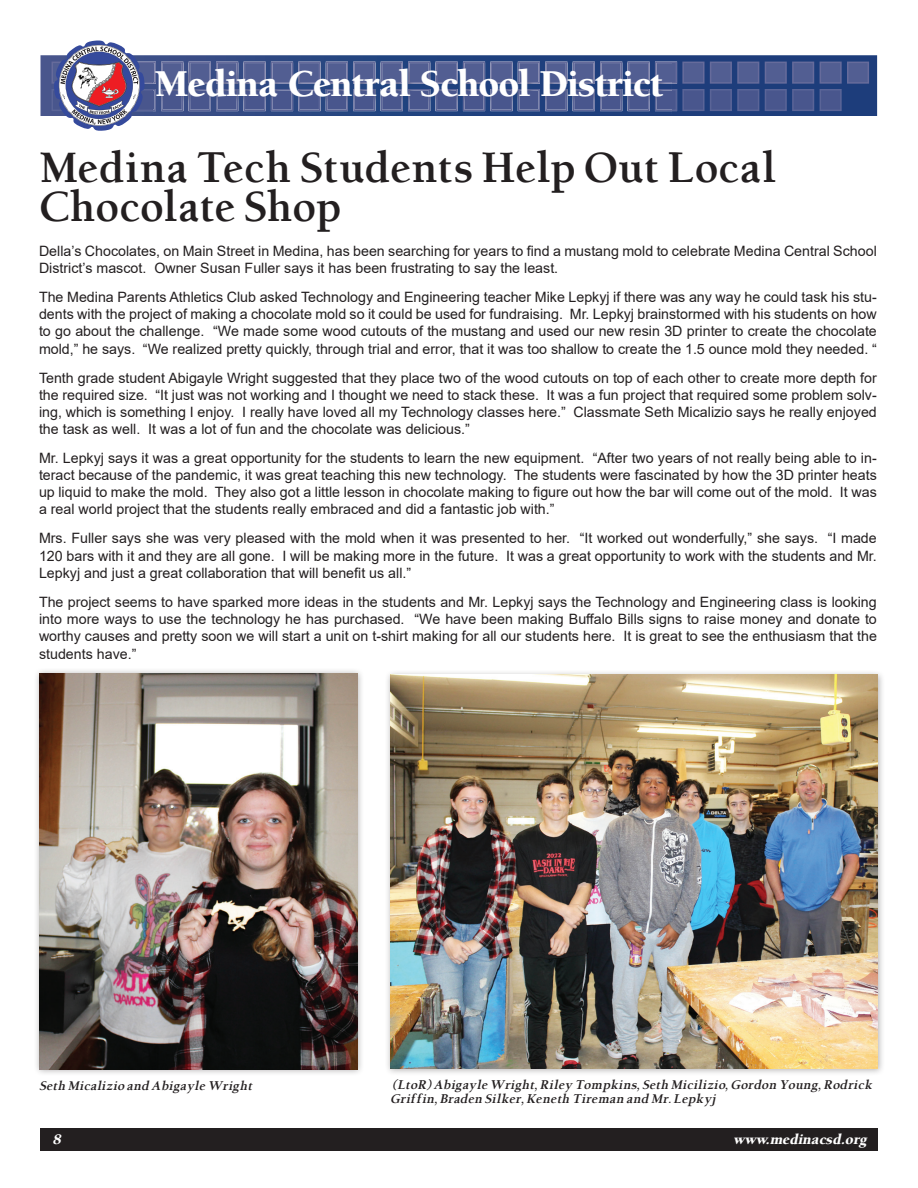
<style>
.page{position:relative;width:918px;height:1188px;background:#fff}
.page>*{position:absolute;margin:0;border:0;box-sizing:border-box;transform-origin:0 0}
.t1{font:700 40.5px/39px "Berkeley";letter-spacing:-.02em;color:#231f20}
.t2{font:900 39px "Berkeley";letter-spacing:-.025em;color:#fff}
.t3{font:italic 900 15px "Berkeley";color:#fff}
.t4{font:14.25px/17.1px "Arial";color:#231f20;text-align:justify}
.t5{font:italic 700 12px/14.4px "Berkeley";color:#231f20}
</style>
<div class="page">
<div style="left:40px;top:1129px;width:838px;height:22px;background:#231f20"></div>
<img style="left:40px;top:55px;width:837px;height:61px">
<svg style="left:189px;top:62px;width:49px;height:1px"></svg>
<svg style="left:244px;top:62px;width:76px;height:1px"></svg>
<svg style="left:326px;top:62px;width:49px;height:1px"></svg>
<svg style="left:381px;top:62px;width:49px;height:1px"></svg>
<svg style="left:436px;top:62px;width:76px;height:1px"></svg>
<svg style="left:518px;top:62px;width:49px;height:1px"></svg>
<svg style="left:573px;top:62px;width:49px;height:1px"></svg>
<svg style="left:628px;top:62px;width:131px;height:49px;background:#44548b"></svg>
<svg style="left:765px;top:62px;width:49px;height:49px;background:#46568c"></svg>
<svg style="left:820px;top:62px;width:49px;height:49px;background:#3d5088"></svg>
<img style="left:183px;top:63px;width:489px;height:51px">
<svg style="left:52px;top:40px;width:131px;height:91px"></svg>
<img style="left:153px;top:89px;width:3px;height:22px">
<img style="left:161px;top:63px;width:22px;height:21px">
<img style="left:161px;top:89px;width:22px;height:22px">
<img style="left:189px;top:63px;width:22px;height:21px">
<img style="left:189px;top:89px;width:22px;height:22px">
<img style="left:216px;top:63px;width:22px;height:21px">
<img style="left:216px;top:89px;width:22px;height:22px">
<img style="left:244px;top:63px;width:22px;height:21px">
<img style="left:244px;top:89px;width:22px;height:22px">
<img style="left:271px;top:63px;width:22px;height:21px">
<img style="left:271px;top:89px;width:22px;height:22px">
<img style="left:298px;top:63px;width:22px;height:21px">
<img style="left:298px;top:89px;width:22px;height:22px">
<img style="left:326px;top:63px;width:22px;height:21px">
<img style="left:326px;top:89px;width:22px;height:22px">
<img style="left:353px;top:63px;width:22px;height:21px">
<img style="left:353px;top:89px;width:22px;height:22px">
<img style="left:381px;top:63px;width:22px;height:21px">
<img style="left:381px;top:89px;width:22px;height:22px">
<img style="left:408px;top:63px;width:22px;height:21px">
<img style="left:408px;top:89px;width:22px;height:22px">
<img style="left:436px;top:63px;width:22px;height:21px">
<img style="left:436px;top:89px;width:22px;height:22px">
<img style="left:463px;top:63px;width:22px;height:21px">
<img style="left:463px;top:89px;width:22px;height:22px">
<img style="left:490px;top:63px;width:22px;height:21px">
<img style="left:490px;top:89px;width:22px;height:22px">
<img style="left:518px;top:63px;width:22px;height:21px">
<img style="left:518px;top:89px;width:22px;height:22px">
<img style="left:545px;top:63px;width:22px;height:21px">
<img style="left:545px;top:89px;width:22px;height:22px">
<img style="left:573px;top:63px;width:22px;height:21px">
<img style="left:573px;top:89px;width:22px;height:22px">
<img style="left:600px;top:63px;width:22px;height:21px">
<img style="left:600px;top:89px;width:22px;height:22px">
<img style="left:628px;top:63px;width:22px;height:21px">
<img style="left:628px;top:89px;width:22px;height:22px">
<img style="left:655px;top:63px;width:17px;height:21px">
<img style="left:655px;top:89px;width:17px;height:22px">
<div style="left:34px;top:668px;width:331px;height:409px;background:#231f20;opacity:.35"></div>
<img style="left:39px;top:673px;width:318px;height:396px">
<div style="left:385px;top:669px;width:500px;height:407px;background:#231f20;opacity:.35"></div>
<img style="left:390px;top:675px;width:488px;height:393px">
<h2 class="t2" style="left:155px;top:64px;width:510px">Medina Central School District</h2>
<p class="t1" style="left:39px;top:149px;width:739px">Medina Tech Students Help Out Local<br>Chocolate Shop</p>
<p class="t4" style="left:39px;top:242px;width:839px">Della’s Chocolates, on Main Street in Medina, has been searching for years to find a mustang mold to celebrate Medina Central School<br>District’s mascot. Owner Susan Fuller says it has been frustrating to say the least.</p>
<p class="t4" style="left:39px;top:289px;width:839px">The Medina Parents Athletics Club asked Technology and Engineering teacher Mike Lepkyj if there was any way he could task his stu&shy;dents with the project of making a chocolate mold so it could be used for fundraising. Mr. Lepkyj brainstormed with his students on how to go about the challenge. “We made some wood cutouts of the mustang and used our new resin 3D printer to create the chocolate mold,” he says. “We realized pretty quickly, through trial and error, that it was too shallow to create the 1.5 ounce mold they needed. “</p>
<p class="t4" style="left:39px;top:369px;width:839px">Tenth grade student Abigayle Wright suggested that they place two of the wood cutouts on top of each other to create more depth for the required size. “It just was not working and I thought we need to stack these. It was a fun project that required some problem solv&shy;ing, which is something I enjoy. I really have loved all my Technology classes here.” Classmate Seth Micalizio says he really enjoyed the task as well. It was a lot of fun and the chocolate was delicious.”</p>
<p class="t4" style="left:39px;top:449px;width:839px">Mr. Lepkyj says it was a great opportunity for the students to learn the new equipment. “After two years of not really being able to in&shy;teract because of the pandemic, it was great teaching this new technology. The students were fascinated by how the 3D printer heats up liquid to make the mold. They also got a little lesson in chocolate making to figure out how the bar will come out of the mold. It was a real world project that the students really embraced and did a fantastic job with.”</p>
<p class="t4" style="left:39px;top:530px;width:839px">Mrs. Fuller says she was very pleased with the mold when it was presented to her. “It worked out wonderfully,” she says. “I made 120 bars with it and they are all gone. I will be making more in the future. It was a great opportunity to work with the students and Mr.<br>Lepkyj and just a great collaboration that will benefit us all.”</p>
<p class="t4" style="left:39px;top:593px;width:839px">The project seems to have sparked more ideas in the students and Mr. Lepkyj says the Technology and Engineering class is looking into more ways to use the technology he has purchased. “We have been making Buffalo Bills signs to raise money and donate to worthy causes and pretty soon we will start a unit on t-shirt making for all our students here. It is great to see the enthusiasm that the students have.”</p>
<p class="t5" style="left:39px;top:1079px;width:218px">Seth Micalizio and Abigayle Wright</p>
<p class="t5" style="left:390px;top:1077px;width:487px">(LtoR)Abigayle Wright,Riley Tompkins,Seth Micilizio,Gordon Young,Rodrick<br>Griffin,Braden Silker,Keneth Tireman and Mr.Lepkyj</p>
<p class="t3" style="left:52px;top:1131px;width:13px">8</p>
<p class="t3" style="left:733px;top:1131px;width:135px">www.medinacsd.org</p>
</div>
